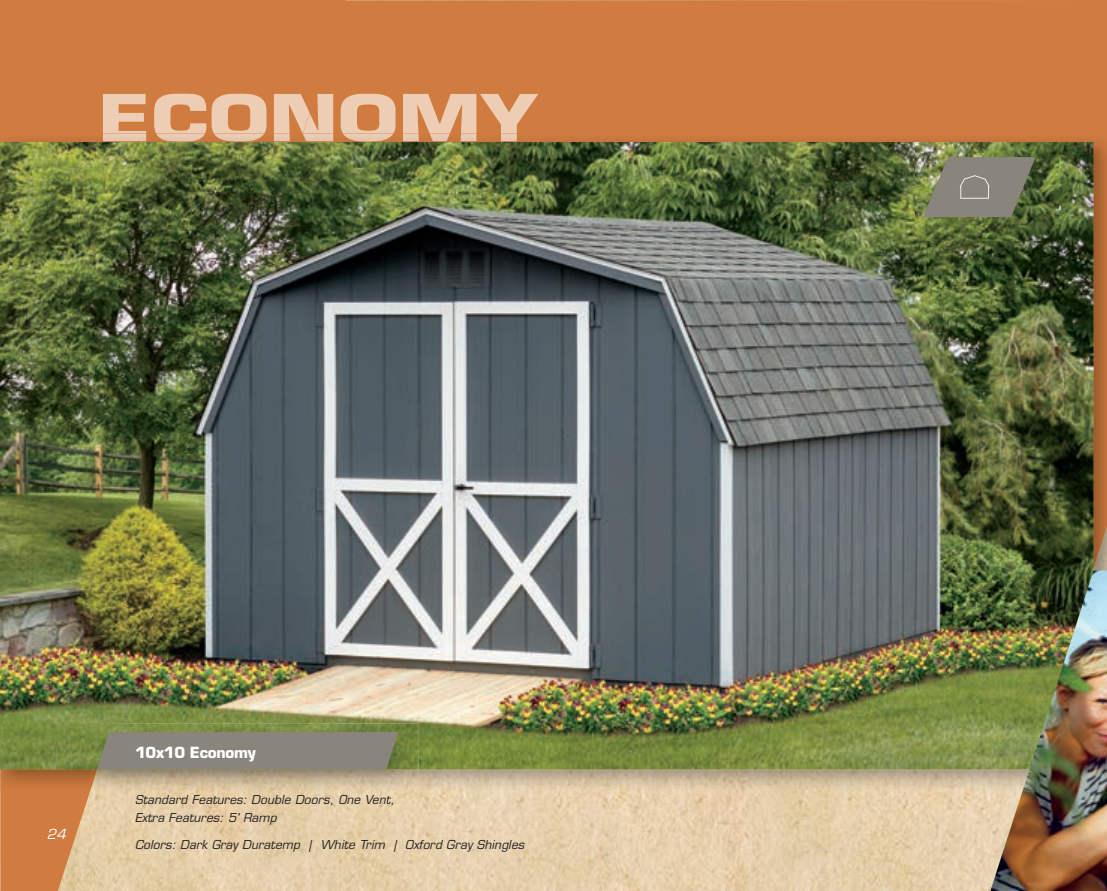
<style>
.page{position:relative;width:1107px;height:891px;background:#fff}
.page>*{position:absolute;margin:0;border:0;box-sizing:border-box;transform-origin:0 0}
.t1{font:700 63.3px "Eurostile";color:#edceb5;scale:1.25 1}
.t2{font:700 15px "Eurostile";letter-spacing:-.02em;color:#fff}
.t3{font:italic 13.5px "Eurostile";color:#fff}
.t4{font:italic 12px/18px "Eurostile";letter-spacing:.01em;color:#231f20}
</style>
<div class="page">
<img style="left:346px;top:792px;width:644px;height:99px">
<div style="left:346px;top:0;width:761px;height:134px;background:#d07c40"></div>
<svg style="left:0;top:0;width:346px;height:891px;background:#d69966"></svg>
<div style="left:103px;top:93px;width:435px;height:41px;background:#d07c40"></div>
<img style="left:300px;top:770px;width:690px;height:22px">
<img style="left:1094px;top:569px;width:13px;height:2px">
<img style="left:1094px;top:134px;width:13px;height:435px">
<div style="left:538px;top:134px;width:561px;height:11px;background:#ca783e"></div>
<img style="left:303px;top:134px;width:235px;height:8px">
<img style="left:103px;top:134px;width:200px;height:8px">
<img style="left:0;top:142px;width:1094px;height:628px">
<img style="left:990px;top:571px;width:117px;height:320px">
<img style="left:90px;top:723px;width:329px;height:68px">
<img style="left:90px;top:770px;width:7px;height:21px">
<div style="left:97px;top:732px;width:301px;height:37px;background:#8a857c"></div>
<img style="left:916px;top:148px;width:142px;height:93px">
<svg style="left:923px;top:157px;width:113px;height:60px;background:#828270"></svg>
<h1 class="t1" style="left:98px;top:79px;width:353px">ECONOMY</h1>
<p class="t3" style="left:47px;top:825px;width:20px">24</p>
<p class="t2" style="left:135px;top:743px;width:122px">10x10 Economy</p>
<p class="t4" style="left:135px;top:791px;width:261px">Standard Features: Double Doors, One Vent,<br>Extra Features: 5' Ramp</p>
<p class="t4" style="left:135px;top:836px;width:391px">Colors: Dark Gray Duratemp | White Trim | Oxford Gray Shingles</p>
</div>
